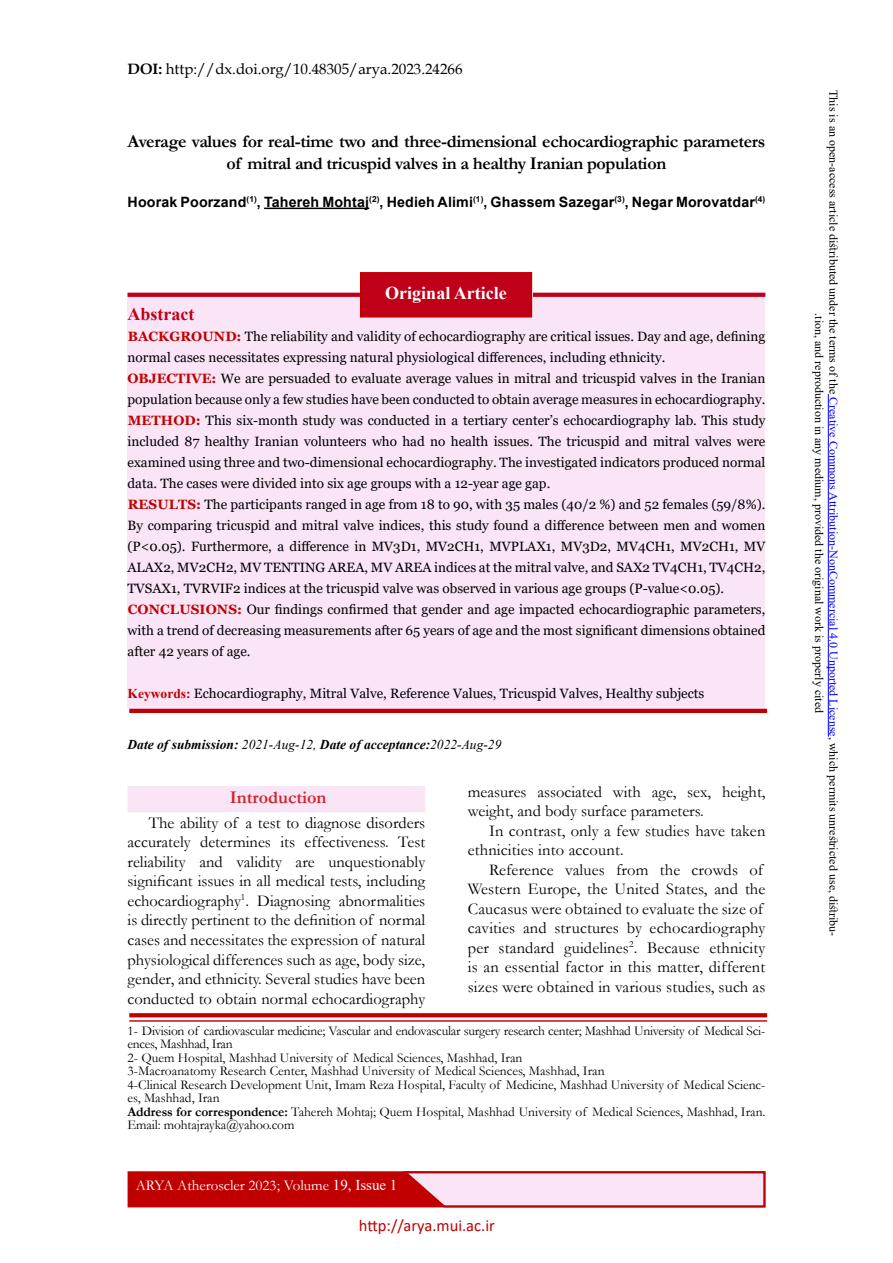
<style>
.page{position:relative;width:893px;height:1263px;background:#fff}
.page>*{position:absolute;margin:0;border:0;box-sizing:border-box;transform-origin:0 0}
.t1{font:700 18px/21.6px "Garamond";letter-spacing:-.02em;color:#000;text-align:center}
.t2{font:700 18px "Times New Roman";color:#fff}
.t3{font:700 18px "Garamond";color:#d2232a}
.t4{font:700 18px "Times New Roman";color:#c00018}
.t5{font:16.5px/19.5px "Garamond";letter-spacing:.01em;color:#000}
.t6{font:16.5px "Calibri";color:#c00000}
.t7{font:15px "Book Antiqua";color:#000}
.t8{font:15px "Garamond";color:#fff}
.t9{font:700 14.25px "Arial";letter-spacing:.01em;color:#000}
.t10{font:13.5px/21px "Georgia";color:#000}
.t11{font:13.5px/13.5px "Garamond";color:#000}
.t12{font:italic 700 13.5px "Times New Roman";color:#000}
.t13{font:12px/14.4px "Times New Roman";color:#000;text-align:center}
.s1{font-weight:700}
.s2{font-weight:700;color:#c00000}
.s3{font-family:"Times New Roman";font-weight:700;color:#c00000}
.s4{font-weight:400}
.s5{font-family:"Times New Roman"}
.s6{color:#00f}
</style>
<div class="page">
<hr style="left:264px;top:208px;width:105px;height:1px;background:#000">
<svg style="left:533px;top:293px;width:232px;height:4px"></svg>
<div style="left:128px;top:297px;width:637px;height:412px;background:#f9e5f6"></div>
<div style="left:360px;top:272px;width:172px;height:45px;background:#c00018;border:1px solid #c00000"></div>
<svg style="left:127px;top:293px;width:233px;height:4px"></svg>
<hr style="left:129px;top:709px;width:638px;height:4px;background:#c00000">
<svg style="left:129px;top:1013px;width:638px;height:4px;background:#c20a0a"></svg>
<hr style="left:129px;top:1020px;width:638px;height:2px;background:#c00000">
<div style="left:128px;top:786px;width:297px;height:26px;background:#f9e5f6"></div>
<hr style="left:828px;top:394px;width:1px;height:343px;background:#00f">
<div style="left:128px;top:1171px;width:637px;height:36px;background:#c00000;border:1px solid #c00000"></div>
<svg style="left:400px;top:1171px;width:366px;height:37px;background:#edb8c5"></svg>
<p class="t7" style="left:128px;top:59px;width:337px"><span class="s1">DOI:</span> http://dx.doi.org/10.48305/arya.2023.24266</p>
<h1 class="t1" style="left:128px;top:131px;width:639px">Average values for real-time two and three-dimensional echocardiographic parameters of mitral and tricuspid valves in a healthy Iranian population</h1>
<p class="t9" style="left:128px;top:192px;width:639px">Hoorak Poorzand<sup>(1)</sup>, Tahereh Mohtaj<sup>(2)</sup>, Hedieh Alimi<sup>(1)</sup>, Ghassem Sazegar<sup>(3)</sup>, Negar Morovatdar<sup>(4)</sup></p>
<h1 class="t2" style="left:385px;top:280px;width:123px">Original Article</h1>
<h1 class="t4" style="left:128px;top:301px;width:68px">Abstract</h1>
<p class="t10" style="left:128px;top:326px;width:639px"><span class="s2">BACKGROUND:</span> The reliability and validity of echocardiography are critical issues. Day and age, defining normal cases necessitates expressing natural physiological differences, including ethnicity.<br><span class="s2">OBJECTIVE:</span> We are persuaded to evaluate average values in mitral and tricuspid valves in the Iranian population because only a few studies have been conducted to obtain average measures in echocardiography.<br><span class="s2">METHOD:</span> This six-month study was conducted in a tertiary center’s echocardiography lab. This study included 87 healthy Iranian volunteers who had no health issues. The tricuspid and mitral valves were examined using three and two-dimensional echocardiography. The investigated indicators produced normal data. The cases were divided into six age groups with a 12-year age gap.<br><span class="s2">RESULTS:</span> The participants ranged in age from 18 to 90, with 35 males (40/2 %) and 52 females (59/8%).<br>By comparing tricuspid and mitral valve indices, this study found a difference between men and women (P&lt;0.05). Furthermore, a difference in MV3D1, MV2CH1, MVPLAX1, MV3D2, MV4CH1, MV2CH1, MV ALAX2, MV2CH2, MV TENTING AREA, MV AREA indices at the mitral valve, and SAX2 TV4CH1, TV4CH2, TVSAX1, TVRVIF2 indices at the tricuspid valve was observed in various age groups (P-value&lt;0.05).<br><span class="s2">CONCLUSIONS:</span> Our findings confirmed that gender and age impacted echocardiographic parameters, with a trend of decreasing measurements after 65 years of age and the most significant dimensions obtained after 42 years of age.</p>
<p class="t10" style="left:128px;top:683px;width:578px"><span class="s3">Keywords:</span> Echocardiography, Mitral Valve, Reference Values, Tricuspid Valves, Healthy subjects</p>
<p class="t12" style="left:128px;top:735px;width:375px">Date of submission: <span class="s4">2021-Aug-12,</span> Date of acceptance:<span class="s4">2022-Aug-29</span></p>
<h1 class="t3" style="left:230px;top:785px;width:98px">Introduction</h1>
<p class="t5" style="left:128px;top:813px;width:299px;text-align:justify;text-indent:21px">The ability of a test to diagnose disorders accurately determines its effectiveness. Test reliability and validity are unquestionably significant issues in all medical tests, including echocardiography<sup>1</sup>. Diagnosing abnormalities is directly pertinent to the definition of normal cases and necessitates the expression of natural physiological differences such as age, body size, gender, and ethnicity. Several studies have been conducted to obtain normal echocardiography</p>
<p class="t5" style="left:468px;top:781px;width:299px">measures associated with age, sex, height, weight, and body surface parameters.</p>
<p class="t5" style="left:468px;top:820px;width:299px;text-indent:21px">In contrast, only a few studies have taken ethnicities into account.</p>
<p class="t5" style="left:468px;top:859px;width:299px;text-indent:21px">Reference values from the crowds of Western Europe, the United States, and the Caucasus were obtained to evaluate the size of cavities and structures by echocardiography per standard guidelines<sup>2</sup>. Because ethnicity is an essential factor in this matter, different sizes were obtained in various studies, such as</p>
<p class="t11" style="left:128px;top:1023px;width:639px">1- Division of cardiovascular medicine; Vascular and endovascular surgery research center; Mashhad University of Medical Sci&shy;ences, Mashhad, Iran<br>2- Quem Hospital, Mashhad University of Medical Sciences, Mashhad, Iran<br>3-Macroanatomy Research Center, Mashhad University of Medical Sciences, Mashhad, Iran<br>4-Clinical Research Development Unit, Imam Reza Hospital, Faculty of Medicine, Mashhad University of Medical Scienc&shy;es, Mashhad, Iran<br><span class="s1">Address for correspondence:</span> Tahereh Mohtaj; Quem Hospital, Mashhad University of Medical Sciences, Mashhad, Iran.<br>Email: mohtajrayka@yahoo.com</p>
<p class="t8" style="left:136px;top:1175px;width:263px">ARYA Atheroscler 2023; Volume <span class="s5">19, Issue 1</span></p>
<p class="t6" style="left:359px;top:1214px;width:137px">http://arya.mui.ac.ir</p>
<p class="t13" style="left:841px;top:90px;width:848px;rotate:90deg">This is an open-access article distributed under the terms of the <span class="s6">Creative Commons Attribution-NonCommercial 4.0 Unported License</span>, which permits unrestricted use, distribu-.tion, and reproduction in any medium, provided the original work is properly cited</p>
</div>
